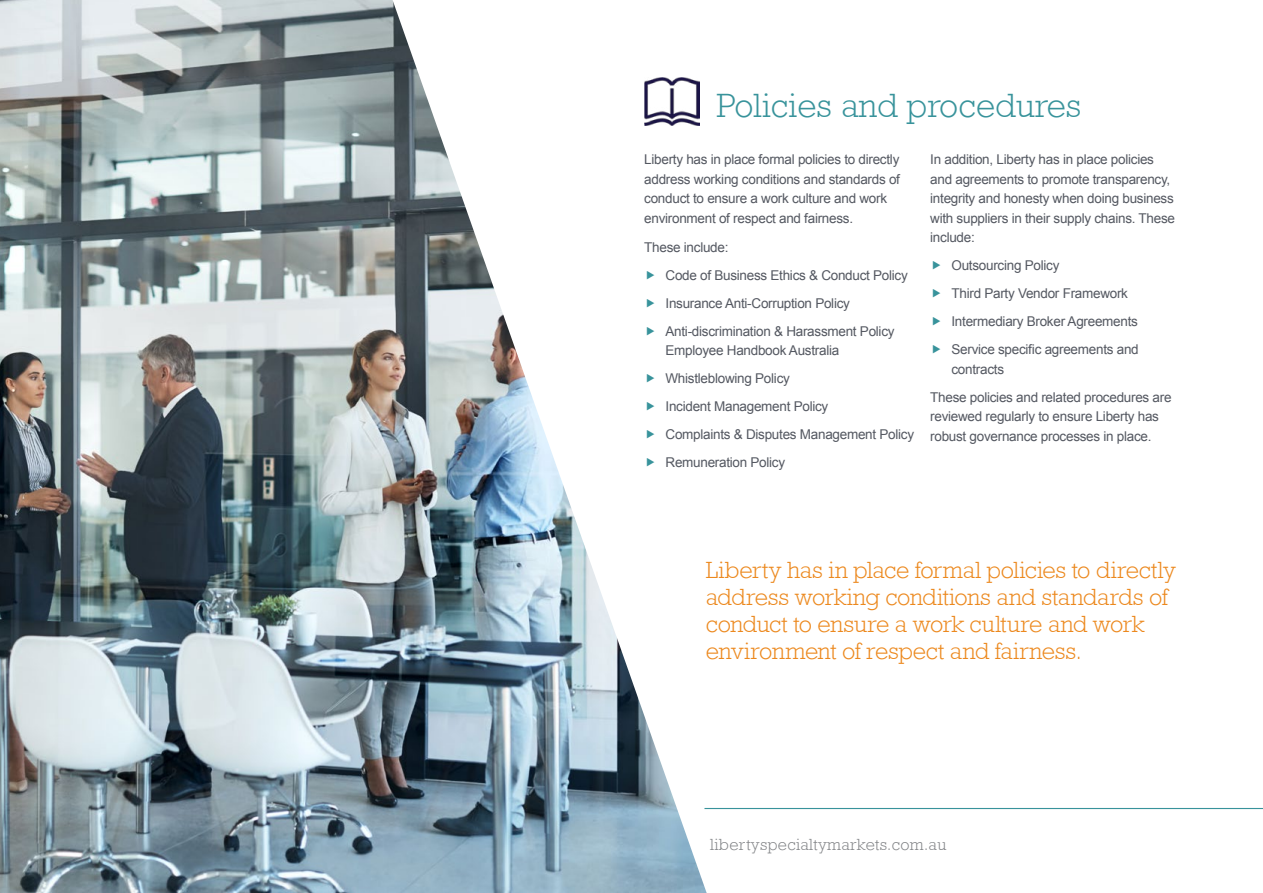
<style>
.page{position:relative;width:1263px;height:893px;background:#fff}
.page>*{position:absolute;margin:0;border:0;box-sizing:border-box;transform-origin:0 0}
.t1{font:300 34.5px "Rockwell Std";letter-spacing:.005em;color:#38939b}
.t2{font:300 24px/27px "Rockwell Std";letter-spacing:-.01em;color:#ec881d}
.t3{font:300 16.5px "Rockwell Std";letter-spacing:.02em;color:#808285}
.t4{font:13.5px/28px "Arial";letter-spacing:-.02em;color:#545861}
</style>
<div class="page">
<img style="left:0;top:0;width:393px;height:893px">
<svg style="left:393px;top:1px;width:379px;height:892px"></svg>
<hr style="left:704px;top:808px;width:559px;height:1px;background:#38939b">
<img style="left:644px;top:77px;width:56px;height:49px">
<svg style="left:647px;top:270px;width:7px;height:9px"></svg>
<svg style="left:647px;top:298px;width:7px;height:9px"></svg>
<svg style="left:647px;top:326px;width:7px;height:9px"></svg>
<svg style="left:647px;top:374px;width:7px;height:8px"></svg>
<svg style="left:647px;top:402px;width:7px;height:8px"></svg>
<svg style="left:647px;top:430px;width:7px;height:8px"></svg>
<svg style="left:647px;top:458px;width:7px;height:8px"></svg>
<h1 class="t1" style="left:716px;top:86px;width:366px">Policies and procedures</h1>
<p class="t4" style="left:644px;top:150px;width:257px;line-height:19.5px">Liberty has in place formal policies to directly address working conditions and standards of conduct to ensure a work culture and work environment of respect and fairness.</p>
<p class="t4" style="left:930px;top:150px;width:246px;line-height:19.5px">In addition, Liberty has in place policies and agreements to promote transparency, integrity and honesty when doing business with suppliers in their supply chains. These include:</p>
<p class="t4" style="left:951px;top:252px;width:189px">Outsourcing Policy<br>Third Party Vendor Framework<br>Intermediary Broker Agreements<br>Service specific agreements and</p>
<p class="t4" style="left:930px;top:355px;width:243px;text-indent:21px">contracts<br>These policies and related procedures are</p>
<p class="t4" style="left:930px;top:407px;width:230px;line-height:19.5px">reviewed regularly to ensure Liberty has robust governance processes in place.</p>
<p class="t4" style="left:665px;top:233px;width:244px;text-indent:-21px">These include:<br>Code of Business Ethics &amp; Conduct Policy Insurance Anti-Corruption Policy Anti-discrimination &amp; Harassment Policy</p>
<p class="t4" style="left:665px;top:336px;width:250px">Employee Handbook Australia<br>Whistleblowing Policy<br>Incident Management Policy<br>Complaints &amp; Disputes Management Policy<br>Remuneration Policy</p>
<h2 class="t2" style="left:706px;top:556px;width:471px">Liberty has in place formal policies to directly address working conditions and standards of conduct to ensure a work culture and work environment of respect and fairness.</h2>
<p class="t3" style="left:710px;top:835px;width:238px">libertyspecialtymarkets.com.au</p>
</div>
